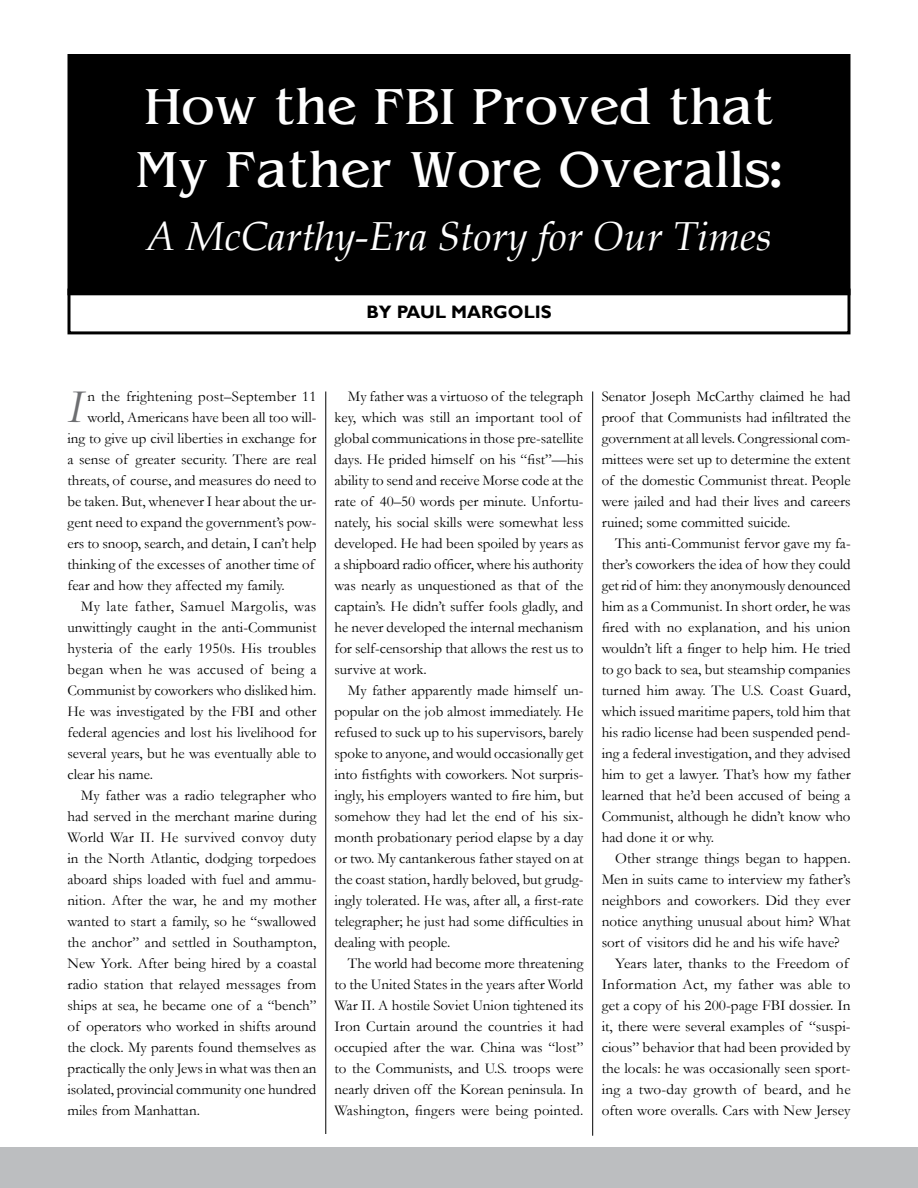
<style>
.page{position:relative;width:918px;height:1188px;background:#fff}
.page>*{position:absolute;margin:0;border:0;box-sizing:border-box;transform-origin:0 0}
.t1{font:italic 47.55px "Garamond";color:#6d6e71}
.t2{font:46.5px/63px "Benguiat";color:#fff}
.t3{font:italic 40.5px "Book Antiqua";color:#fff}
.t4{font:700 18px "Gill Sans";color:#000}
.t5{font:15px/21px "Garamond";color:#000;text-align:justify}
.t6{font:15px "Garamond";letter-spacing:.03em;color:#000}
.t7{font:15px "Garamond";letter-spacing:.02em;color:#000}
</style>
<div class="page">
<div style="left:0;top:1148px;width:918px;height:40px;background:#bcbec0"></div>
<div style="left:69px;top:56px;width:780px;height:238px;background:#000"></div>
<div style="left:68px;top:54px;width:782px;height:241px;border:3px solid #000"></div>
<hr style="left:326px;top:392px;width:1px;height:742px;background:#000">
<hr style="left:592px;top:392px;width:1px;height:744px;background:#000">
<div style="left:68px;top:289px;width:782px;height:45px;border:3px solid #000"></div>
<h2 class="t2" style="left:136px;top:75px;width:647px">How the FBI Proved that<br>My Father Wore Overalls:</h2>
<h3 class="t3" style="left:146px;top:212px;width:627px">A McCarthy-Era Story for Our Times</h3>
<p class="t4" style="left:366px;top:301px;width:187px">BY PAUL MARGOLIS</p>
<h1 class="t1" style="left:68px;top:379px;width:17px">I</h1>
<p class="t5" style="left:88px;top:386px;width:230px">n the frightening post–September 11</p>
<p class="t5" style="left:88px;top:407px;width:230px">world, Americans have been all too will-</p>
<p class="t5" style="left:67px;top:428px;width:251px">ing to give up civil liberties in exchange for</p>
<p class="t5" style="left:67px;top:449px;width:251px">a sense of greater security. There are real</p>
<p class="t5" style="left:67px;top:470px;width:250px">threats, of course, and measures do need to</p>
<p class="t5" style="left:67px;top:491px;width:251px">be taken. But, whenever I hear about the ur-</p>
<p class="t5" style="left:67px;top:512px;width:251px">gent need to expand the government’s pow-</p>
<p class="t5" style="left:67px;top:533px;width:250px">ers to snoop, search, and detain, I can’t help</p>
<p class="t5" style="left:67px;top:554px;width:249px">thinking of the excesses of another time of</p>
<p class="t5" style="left:67px;top:575px;width:219px">fear and how they affected my family.</p>
<p class="t6" style="left:81px;top:598px;width:237px">My late father, Samuel Margolis, was</p>
<p class="t5" style="left:67px;top:617px;width:251px">unwittingly caught in the anti-Communist</p>
<p class="t5" style="left:67px;top:638px;width:250px">hysteria of the early 1950s. His troubles</p>
<p class="t7" style="left:67px;top:661px;width:250px">began when he was accused of being a</p>
<p class="t5" style="left:67px;top:680px;width:250px">Communist by coworkers who disliked him.</p>
<p class="t5" style="left:67px;top:701px;width:250px">He was investigated by the FBI and other</p>
<p class="t5" style="left:67px;top:722px;width:250px">federal agencies and lost his livelihood for</p>
<p class="t5" style="left:67px;top:743px;width:250px">several years, but he was eventually able to</p>
<p class="t5" style="left:67px;top:764px;width:87px">clear his name.</p>
<p class="t5" style="left:81px;top:785px;width:237px">My father was a radio telegrapher who</p>
<p class="t5" style="left:67px;top:806px;width:251px">had served in the merchant marine during</p>
<p class="t5" style="left:67px;top:827px;width:251px">World War II. He survived convoy duty</p>
<p class="t5" style="left:67px;top:848px;width:250px">in the North Atlantic, dodging torpedoes</p>
<p class="t5" style="left:67px;top:869px;width:250px">aboard ships loaded with fuel and ammu-</p>
<p class="t5" style="left:67px;top:890px;width:251px">nition. After the war, he and my mother</p>
<p class="t5" style="left:67px;top:911px;width:250px">wanted to start a family, so he “swallowed</p>
<p class="t5" style="left:67px;top:932px;width:250px">the anchor” and settled in Southampton,</p>
<p class="t5" style="left:67px;top:953px;width:250px">New York. After being hired by a coastal</p>
<p class="t5" style="left:67px;top:974px;width:251px">radio station that relayed messages from</p>
<p class="t5" style="left:67px;top:995px;width:250px">ships at sea, he became one of a “bench”</p>
<p class="t5" style="left:67px;top:1016px;width:250px">of operators who worked in shifts around</p>
<p class="t5" style="left:67px;top:1037px;width:250px">the clock. My parents found themselves as</p>
<p class="t5" style="left:67px;top:1058px;width:250px">practically the only Jews in what was then an</p>
<p class="t5" style="left:67px;top:1079px;width:250px">isolated, provincial community one hundred</p>
<p class="t5" style="left:67px;top:1100px;width:134px">miles from Manhattan.</p>
<p class="t5" style="left:334px;top:386px;width:251px;text-align:left;text-indent:14px">My father was a virtuoso of the telegraph key, which was still an important tool of global communications in those pre-satellite days. He prided himself on his “fist”—his ability to send and receive Morse code at the rate of 40–50 words per minute. Unfortu&shy;nately, his social skills were somewhat less developed. He had been spoiled by years as a shipboard radio officer, where his authority was nearly as unquestioned as that of the captain’s. He didn’t suffer fools gladly, and he never developed the internal mechanism for self-censorship that allows the rest us to survive at work.</p>
<p class="t5" style="left:334px;top:680px;width:251px;text-indent:14px">My father apparently made himself un&shy;popular on the job almost immediately. He refused to suck up to his supervisors, barely spoke to anyone, and would occasionally get into fistfights with coworkers. Not surpris&shy;ingly, his employers wanted to fire him, but somehow they had let the end of his six&shy;month probationary period elapse by a day or two. My cantankerous father stayed on at the coast station, hardly beloved, but grudg&shy;ingly tolerated. He was, after all, a first-rate telegrapher; he just had some difficulties in dealing with people.</p>
<p class="t5" style="left:334px;top:953px;width:251px;text-indent:14px">The world had become more threatening to the United States in the years after World War II. A hostile Soviet Union tightened its Iron Curtain around the countries it had occupied after the war. China was “lost” to the Communists, and U.S. troops were nearly driven off the Korean peninsula. In Washington, fingers were being pointed.</p>
<p class="t5" style="left:602px;top:386px;width:251px">Senator Joseph McCarthy claimed he had proof that Communists had infiltrated the government at all levels. Congressional com&shy;mittees were set up to determine the extent of the domestic Communist threat. People were jailed and had their lives and careers ruined; some committed suicide.</p>
<p class="t5" style="left:602px;top:533px;width:251px;text-indent:14px">This anti-Communist fervor gave my fa&shy;ther’s coworkers the idea of how they could get rid of him: they anonymously denounced him as a Communist. In short order, he was fired with no explanation, and his union wouldn’t lift a finger to help him. He tried to go back to sea, but steamship companies turned him away. The U.S. Coast Guard, which issued maritime papers, told him that his radio license had been suspended pend&shy;ing a federal investigation, and they advised him to get a lawyer. That’s how my father learned that he’d been accused of being a Communist, although he didn’t know who had done it or why.</p>
<p class="t5" style="left:615px;top:848px;width:237px">Other strange things began to happen.</p>
<p class="t5" style="left:602px;top:869px;width:250px">Men in suits came to interview my father’s</p>
<p class="t5" style="left:602px;top:890px;width:251px">neighbors and coworkers. Did they ever</p>
<p class="t5" style="left:602px;top:911px;width:250px">notice anything unusual about him? What</p>
<p class="t5" style="left:602px;top:932px;width:240px">sort of visitors did he and his wife have?</p>
<p class="t5" style="left:615px;top:953px;width:235px">Years later, thanks to the Freedom of</p>
<p class="t5" style="left:602px;top:974px;width:251px">Information Act, my father was able to</p>
<p class="t5" style="left:602px;top:995px;width:250px">get a copy of his 200-page FBI dossier. In</p>
<p class="t5" style="left:602px;top:1016px;width:250px">it, there were several examples of “suspi-</p>
<p class="t5" style="left:602px;top:1037px;width:250px">cious” behavior that had been provided by</p>
<p class="t5" style="left:602px;top:1058px;width:251px">the locals: he was occasionally seen sport-</p>
<p class="t5" style="left:602px;top:1079px;width:251px">ing a two-day growth of beard, and he</p>
<p class="t5" style="left:602px;top:1100px;width:250px">often wore overalls. Cars with New Jersey</p>
</div>
